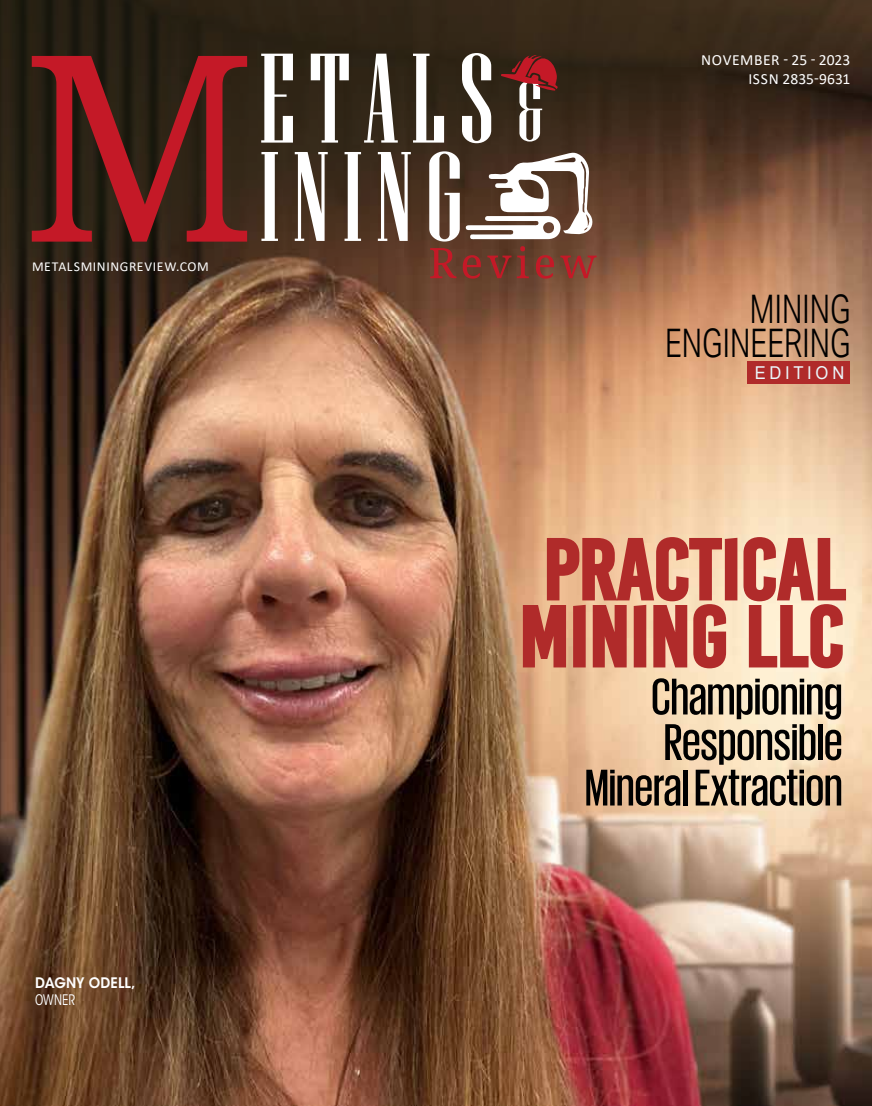
<style>
.page{position:relative;width:872px;height:1106px;background:#fff}
.page>*{position:absolute;margin:0;border:0;box-sizing:border-box;transform-origin:0 0}
.t1{font:800 89.25px/67.1px "Base One";color:#b02b2a}
.t2{font:500 52.8px/45.5px "Giorgio Sans";color:#000;text-align:right}
.t3{font:300 39.3px/34.2px "ARMOUR Cd";letter-spacing:-.01em;color:#000;text-align:right;scale:.93 1}
.t4{font:17.7px "Arial";letter-spacing:.225em;color:#eaf6fa;scale:.93 1}
.t5{font:15.6px "Calibri";letter-spacing:.02em;color:#fff}
.t6{font:600 14.4px "ITC Avant Garde Std";letter-spacing:.01em;color:#fff;scale:.93 1}
.t7{font:condensed 14.4px "ITC Avant Garde Std";color:#fff;scale:.93 1}
.t8{font:13.65px "Calibri";letter-spacing:.045em;color:#fff}
</style>
<div class="page">
<img style="left:0;top:380px;width:872px;height:726px">
<svg style="left:0;top:0;width:872px;height:380px;background:#634631"></svg>
<svg style="left:261px;top:54px;width:32px;height:89px"></svg>
<svg style="left:311px;top:54px;width:38px;height:89px"></svg>
<svg style="left:364px;top:54px;width:34px;height:89px"></svg>
<svg style="left:413px;top:54px;width:31px;height:89px"></svg>
<svg style="left:462px;top:53px;width:29px;height:90px"></svg>
<svg style="left:261px;top:152px;width:17px;height:89px"></svg>
<svg style="left:295px;top:152px;width:33px;height:89px"></svg>
<svg style="left:344px;top:152px;width:17px;height:89px"></svg>
<svg style="left:378px;top:152px;width:33px;height:89px"></svg>
<svg style="left:429px;top:151px;width:167px;height:128px"></svg>
<svg style="left:32px;top:56px;width:215px;height:186px;background:#621e1a"></svg>
<svg style="left:501px;top:55px;width:57px;height:86px;background:#6d423b"></svg>
<div style="left:747px;top:362px;width:103px;height:22px;background:#b02b2a"></div>
<p class="t8" style="left:32px;top:257px;width:178px">METALSMININGREVIEW.COM</p>
<p class="t6" style="left:35px;top:974px;width:110px">DAGNY ODELL,</p>
<p class="t7" style="left:35px;top:990px;width:45px">OWNER</p>
<p class="t5" style="left:701px;top:49px;width:151px">NOVEMBER - 25 - 2023</p>
<p class="t5" style="left:748px;top:68px;width:103px">ISSN 2835-9631</p>
<p class="t3" style="left:665px;top:292px;width:201px">MINING<br>ENGINEERING</p>
<p class="t4" style="left:754px;top:360px;width:98px">EDITION</p>
<h1 class="t1" style="left:519px;top:536px;width:327px">PRACTICAL<br>MINING LLC</h1>
<p class="t2" style="left:585px;top:672px;width:259px">Championing<br>Responsible<br>Mineral Extraction</p>
</div>
